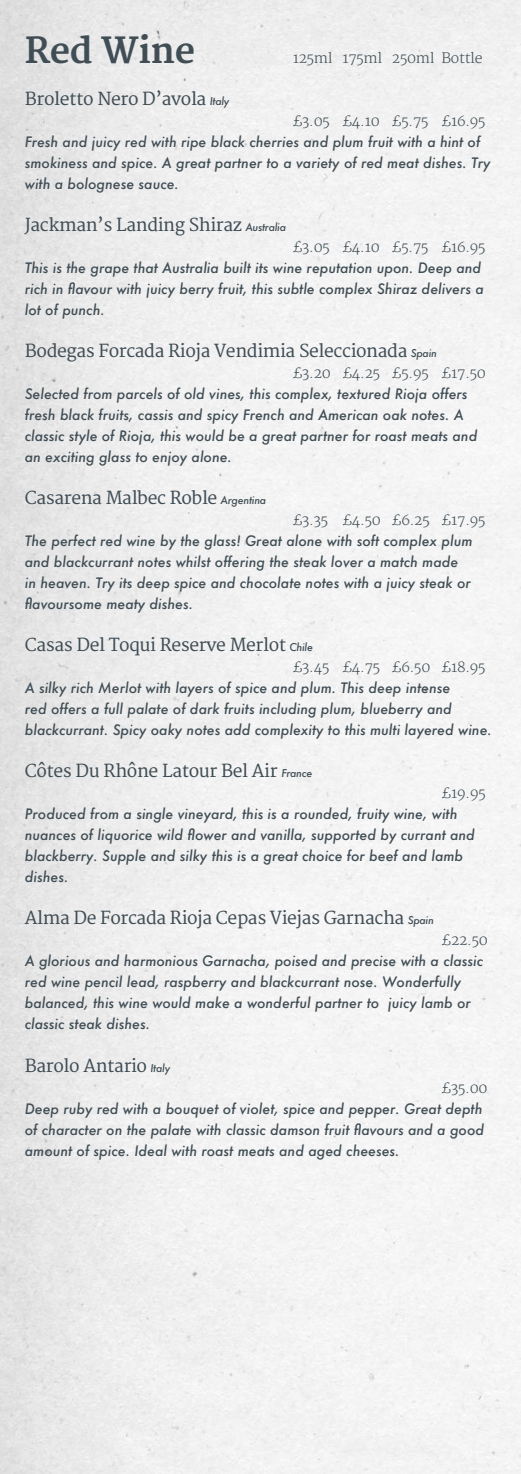
<style>
.page{position:relative;width:521px;height:1474px;background:#fff}
.page>*{position:absolute;margin:0;border:0;box-sizing:border-box;transform-origin:0 0}
.t1{font:700 35px "Merriweather";letter-spacing:-.01em;color:#404d55}
.t2{font:17.5px "Merriweather";letter-spacing:-.02em;color:#404d55}
.t3{font:italic 500 14px/21px "Futura";color:#404d55}
.t4{font:300 14px "Merriweather";letter-spacing:-.02em;color:#404d55}
.s1{font-family:"Futura";font-weight:500;font-style:italic;font-size:10.5px}
</style>
<div class="page">
<h1 class="t1" style="left:25px;top:30px;width:172px">Red Wine</h1>
<p class="t2" style="left:25px;top:89px;width:206px">Broletto Nero D’avola <span class="s1">Italy</span></p>
<p class="t4" style="left:293px;top:50px;width:191px">125ml 175ml 250ml Bottle</p>
<p class="t4" style="left:293px;top:113px;width:194px">£3.05 £4.10 £5.75 £16.95</p>
<p class="t3" style="left:25px;top:131px;width:467px">Fresh and juicy red with ripe black cherries and plum fruit with a hint of smokiness and spice. A great partner to a variety of red meat dishes. Try with a bolognese sauce.</p>
<p class="t2" style="left:25px;top:215px;width:263px">Jackman’s Landing Shiraz <span class="s1">Australia</span></p>
<p class="t4" style="left:293px;top:239px;width:194px">£3.05 £4.10 £5.75 £16.95</p>
<p class="t3" style="left:25px;top:257px;width:460px">This is the grape that Australia built its wine reputation upon. Deep and rich in flavour with juicy berry fruit, this subtle complex Shiraz delivers a lot of punch.</p>
<p class="t2" style="left:25px;top:341px;width:414px">Bodegas Forcada Rioja Vendimia Seleccionada <span class="s1">Spain</span></p>
<p class="t4" style="left:293px;top:365px;width:195px">£3.20 £4.25 £5.95 £17.50</p>
<p class="t3" style="left:25px;top:383px;width:454px">Selected from parcels of old vines, this complex, textured Rioja offers fresh black fruits, cassis and spicy French and American oak notes. A classic style of Rioja, this would be a great partner for roast meats and an exciting glass to enjoy alone.</p>
<p class="t2" style="left:25px;top:488px;width:243px">Casarena Malbec Roble <span class="s1">Argentina</span></p>
<p class="t4" style="left:293px;top:512px;width:194px">£3.35 £4.50 £6.25 £17.95</p>
<p class="t3" style="left:25px;top:530px;width:449px">The perfect red wine by the glass! Great alone with soft complex plum and blackcurrant notes whilst offering the steak lover a match made in heaven. Try its deep spice and chocolate notes with a juicy steak or flavoursome meaty dishes.</p>
<p class="t2" style="left:25px;top:635px;width:290px">Casas Del Toqui Reserve Merlot <span class="s1">Chile</span></p>
<p class="t4" style="left:293px;top:659px;width:194px">£3.45 £4.75 £6.50 £18.95</p>
<p class="t3" style="left:25px;top:677px;width:468px">A silky rich Merlot with layers of spice and plum. This deep intense<br>red offers a full palate of dark fruits including plum, blueberry and blackcurrant. Spicy oaky notes add complexity to this multi layered wine.</p>
<p class="t2" style="left:25px;top:761px;width:289px">Côtes Du Rhône Latour Bel Air <span class="s1">France</span></p>
<p class="t4" style="left:441px;top:785px;width:46px">£19.95</p>
<p class="t3" style="left:25px;top:803px;width:452px">Produced from a single vineyard, this is a rounded, fruity wine, with nuances of liquorice wild flower and vanilla, supported by currant and blackberry. Supple and silky this is a great choice for beef and lamb dishes.</p>
<p class="t2" style="left:25px;top:908px;width:410px">Alma De Forcada Rioja Cepas Viejas Garnacha <span class="s1">Spain</span></p>
<p class="t4" style="left:441px;top:932px;width:48px">£22.50</p>
<p class="t3" style="left:25px;top:950px;width:460px">A glorious and harmonious Garnacha, poised and precise with a classic red wine pencil lead, raspberry and blackcurrant nose. Wonderfully balanced, this wine would make a wonderful partner to juicy lamb or classic steak dishes.</p>
<p class="t2" style="left:25px;top:1055px;width:147px">Barolo Antario <span class="s1">Italy</span></p>
<p class="t4" style="left:441px;top:1079px;width:47px">£35.00</p>
<p class="t3" style="left:25px;top:1097px;width:461px">Deep ruby red with a bouquet of violet, spice and pepper. Great depth of character on the palate with classic damson fruit flavours and a good amount of spice. Ideal with roast meats and aged cheeses.</p>
</div>
